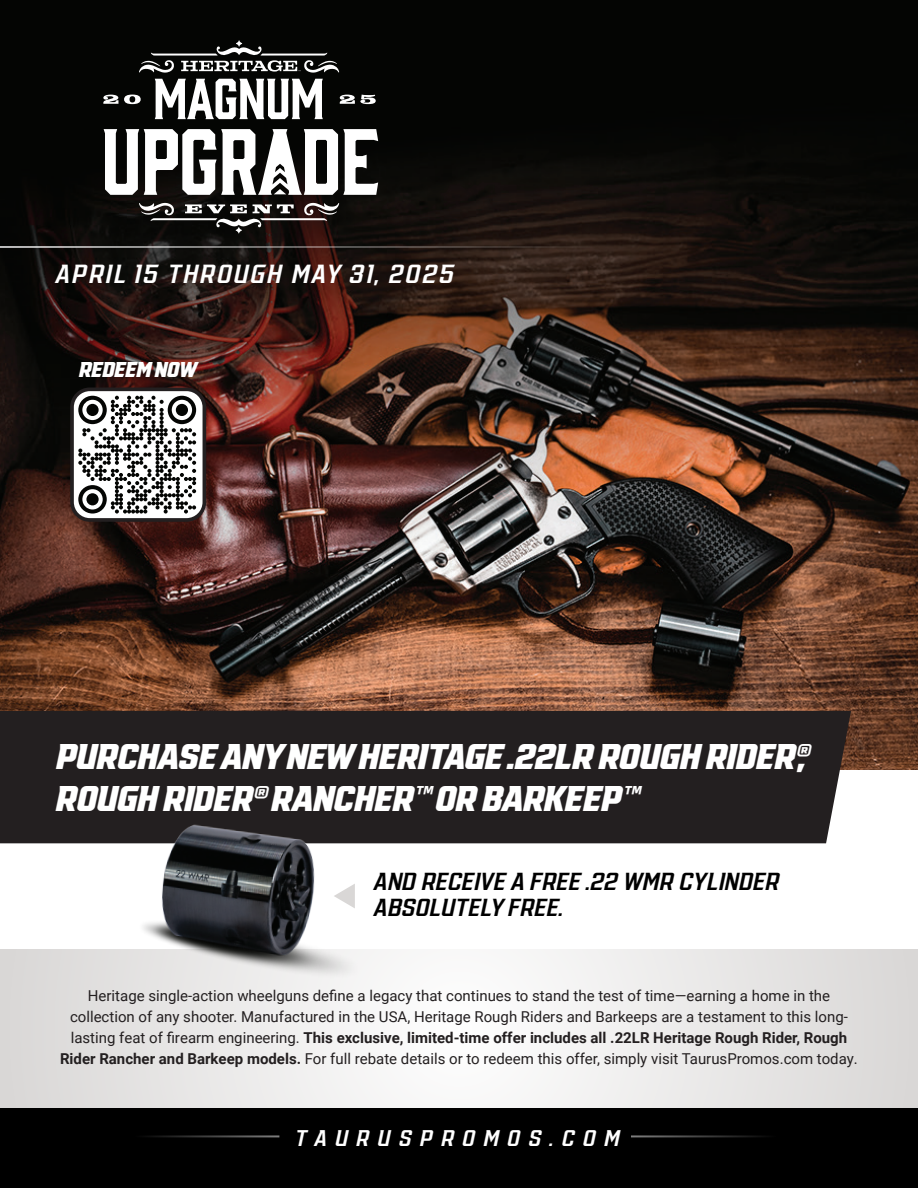
<style>
.page{position:relative;width:918px;height:1188px;background:#fff}
.page>*{position:absolute;margin:0;border:0;box-sizing:border-box;transform-origin:0 0}
.t1{font:italic 900 37.5px/42px "Redzone";color:#fff}
.t2{font:italic 500 27.45px "Redzone";color:#fff}
.t3{font:italic 500 25.8px/25.8px "Redzone";color:#000}
.t4{font:italic 500 23.85px "Redzone";color:#fff}
.t5{font:italic 900 22.5px "Redzone";color:#fff}
.t6{font:15px/21px "Roboto";color:#231f20;text-align:center}
.s1{font-weight:700}
</style>
<div class="page">
<svg style="left:0;top:949px;width:918px;height:159px"></svg>
<div style="left:0;top:1108px;width:918px;height:80px;background:#000"></div>
<img style="left:0;top:0;width:918px;height:770px">
<div style="left:0;top:711px;width:851px;height:132px;background:#231f20"></div>
<hr style="left:631px;top:1135px;width:146px;height:2px;background:#fff">
<hr style="left:134px;top:1135px;width:145px;height:2px;background:#fff">
<hr style="left:0;top:246px;width:602px;height:2px;background:#fff">
<svg style="left:72px;top:389px;width:132px;height:131px"></svg>
<svg style="left:78px;top:396px;width:118px;height:28px"></svg>
<div style="left:70px;top:388px;width:136px;height:134px;border:4px solid #231f20;border-radius:18px"></div>
<svg style="left:155px;top:79px;width:168px;height:40px"></svg>
<svg style="left:104px;top:129px;width:274px;height:66px"></svg>
<svg style="left:139px;top:40px;width:200px;height:33px;background:#3a3b39"></svg>
<svg style="left:139px;top:203px;width:200px;height:30px;background:#443f3e"></svg>
<svg style="left:103px;top:95px;width:15px;height:9px"></svg>
<svg style="left:124px;top:95px;width:17px;height:9px"></svg>
<svg style="left:340px;top:95px;width:36px;height:9px"></svg>
<img style="left:103px;top:786px;width:270px;height:210px">
<h2 class="t2" style="left:54px;top:260px;width:406px">APRIL 15 THROUGH MAY 31, 2025</h2>
<h3 class="t5" style="left:78px;top:358px;width:125px">REDEEM NOW</h3>
<h1 class="t1" style="left:54px;top:735px;width:764px">PURCHASE ANYNEW HERITAGE .22LR ROUGH RIDER®,<br>ROUGH RIDER®RANCHER™OR BARKEEP™</h1>
<h3 class="t3" style="left:373px;top:868px;width:413px">AND RECEIVE A FREE .22 WMR CYLINDER<br>ABSOLUTELYFREE.</h3>
<p class="t6" style="left:60px;top:984px;width:799px">Heritage single-action wheelguns define a legacy that continues to stand the test of time—earning a home in the collection of any shooter. Manufactured in the USA, Heritage Rough Riders and Barkeeps are a testament to this long&shy;lasting feat of firearm engineering. <span class="s1">This exclusive, limited-time offer includes all .22LR Heritage Rough Rider, Rough Rider Rancher and Barkeep models.</span> For full rebate details or to redeem this offer, simply visit TaurusPromos.com today.</p>
<h3 class="t4" style="left:293px;top:1126px;width:332px">TAURUSPROMOS.COM</h3>
</div>
